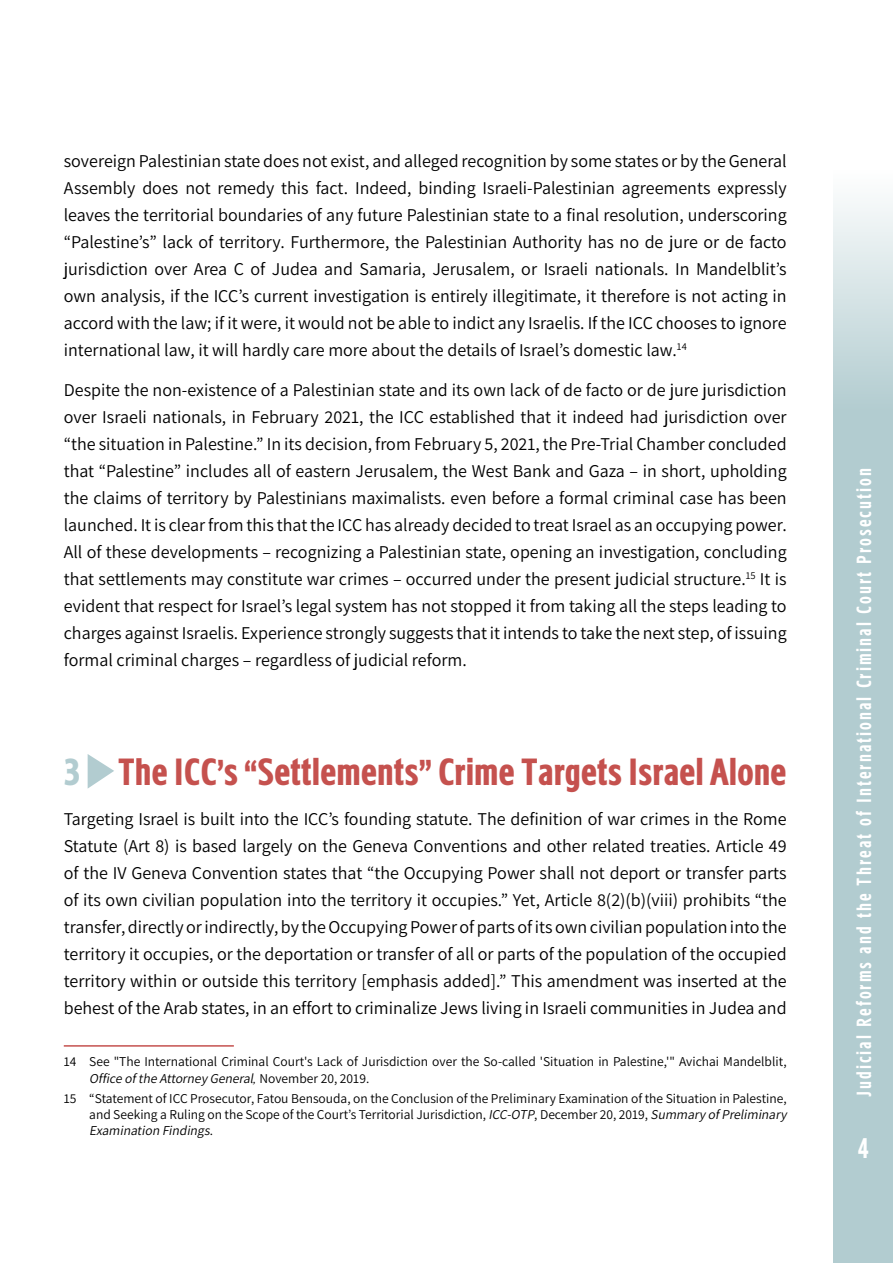
<style>
.page{position:relative;width:893px;height:1263px;background:#fff}
.page>*{position:absolute;margin:0;border:0;box-sizing:border-box;transform-origin:0 0}
.t1{font:900 36px "Fb Tamlil Condensed Eng";color:#c5514e}
.t2{font:900 36px "Fb Tamlil Condensed Eng";color:#b2ccd0}
.t3{font:700 27px "Fb Tamlil Condensed";color:#fff}
.t4{font:700 19.5px "Fb Tamlil Condensed Eng";letter-spacing:.1em;color:#fff}
.t5{font:200 18px/27px "Assistant";color:#000;text-align:justify}
.t6{font:200 13.5px "Assistant";color:#000}
.t7{font:italic 200 13.5px "Assistant";color:#000}
.t8{font:200 10.5px "Assistant";color:#000}
.s1{font-size:18px}
.s2{font-family:"Times New Roman";font-weight:400;font-style:italic}
.s3{font-style:italic}
.s4{font-style:normal}
</style>
<div class="page">
<svg style="left:833px;top:201px;width:60px;height:1062px;background:#b8d0d3"></svg>
<svg style="left:88px;top:754px;width:26px;height:34px"></svg>
<hr style="left:64px;top:1045px;width:170px;height:2px;background:#c5514e">
<p class="t5" style="left:64px;top:147px;width:724px">sovereign Palestinian state does not exist, and alleged recognition by some states or by the General Assembly does not remedy this fact. Indeed, binding Israeli-Palestinian agreements expressly leaves the territorial boundaries of any future Palestinian state to a final resolution, underscoring “Palestine s’ ” lack of territory. Furthermore, the Palestinian Authority has no de jure or de facto jurisdiction over Area C of Judea and Samaria, Jerusalem, or Israeli nationals. In Mandelblit s’ own analysis if, the ICC s’ current investigation is entirely illegitimate it, therefore is not acting in accord with the law; itif were it, would not be able to indict any Israelis If. the ICC chooses to ignore</p>
<p class="t8" style="left:673px;top:339px;width:16px"><span class="s1">.</span>14</p>
<p class="t5" style="left:64px;top:336px;width:610px">international law it, will hardly care more about the details of Israel s’ domestic law</p>
<p class="t5" style="left:64px;top:375px;width:724px;text-align:right">Despite the non-existence of a Palestinian state and its own lack of de facto or de jure jurisdiction over Israeli nationals in, February 2021, the ICC established that it indeed had jurisdiction over “the situation in Palestine ” . In its decision, from February 5, 2021, the Pre-Trial Chamber concluded that “Palestine” includes all of eastern Jerusalem, the West Bank and Gaza – in short, upholding the claims of territory by Palestinians maximalists. even before a formal criminal case has been launched isIt. clear from this that the ICC has already decided to treat Israel as an occupying power.<br>All of these developments – recognizing a Palestinian state, opening an investigation, concluding isIt</p>
<p class="t5" style="left:64px;top:564px;width:724px;text-align:left">that settlements may constitute war crimes – occurred under the present judicial structure evident that respect for Israel s’ legal system has not stopped it from taking all the steps leading to charges against Israelis. Experience strongly suggests that it intends to take the next step, of issuing formal criminal charges – regardless of judicial reform.</p>
<p class="t8" style="left:741px;top:568px;width:16px"><span class="s1">.</span>15</p>
<h1 class="t1" style="left:118px;top:756px;width:670px">The ICC “s ’ Settlements” Crime Targets Israel Alone</h1>
<h1 class="t2" style="left:64px;top:756px;width:18px">3</h1>
<p class="t5" style="left:64px;top:804px;width:724px">Targeting Israel is built into the ICC s’ founding statute. The definition of war crimes in the Rome Statute (Art 8) is based largely on the Geneva Conventions and other related treaties. Article 49 of the IV Geneva Convention states that “the Occupying Power shall not deport or transfer parts of its own civilian population into the territory it occupies ” . Yet, Article 2(8 b) ( )(viii) prohibits “the transfer,directlyorindirectly,bytheOccupyingPowerofpartsofitsowncivilianpopulationintothe territory it occupies, or the deportation or transfer of all or parts of the population of the occupied territory within or outside this territory [emphasis added ” .] This amendment was inserted at the behest of the Arab states in, an effort to criminalize Jews living in Israeli communities in Judea and</p>
<p class="t6" style="left:89px;top:1052px;width:699px">See "The International Criminal Court s' Lack of Jurisdiction over the So-called 'Situation in Palestine,'" Avichai Mandelblit,</p>
<p class="t6" style="left:64px;top:1052px;width:14px">14</p>
<p class="t6" style="left:64px;top:1089px;width:14px">15</p>
<p class="t7" style="left:89px;top:1069px;width:169px">Office of the Attorney General</p>
<p class="t6" style="left:89px;top:1089px;width:699px">“Statement of ICC Prosecutor, Fatou Bensouda, on the Conclusion of the Preliminary Examination of the Situation in Palestine,</p>
<p class="t6" style="left:253px;top:1069px;width:117px"><span class="s2">,</span> November 20, 2019.</p>
<p class="t6" style="left:89px;top:1105px;width:449px">and Seeking a Ruling on the Scope of the Court s’ Territorial Jurisdiction, <span class="s3">ICC OTP</span></p>
<p class="t7" style="left:534px;top:1105px;width:257px"><span class="s4">, D e ce m b e r 2 0 , 2 0 1 9 ,</span> Summary of Preliminary</p>
<p class="t7" style="left:507px;top:1105px;width:9px">-</p>
<p class="t7" style="left:89px;top:1121px;width:125px">Examination Findings</p>
<p class="t6" style="left:210px;top:1121px;width:5px">.</p>
<p class="t4" style="left:855px;top:1097px;width:631px;rotate:-90deg">Judicial Reforms and the Threat of International Criminal Court Prosecution</p>
<h2 class="t3" style="left:858px;top:1136px;width:12px">4</h2>
</div>
